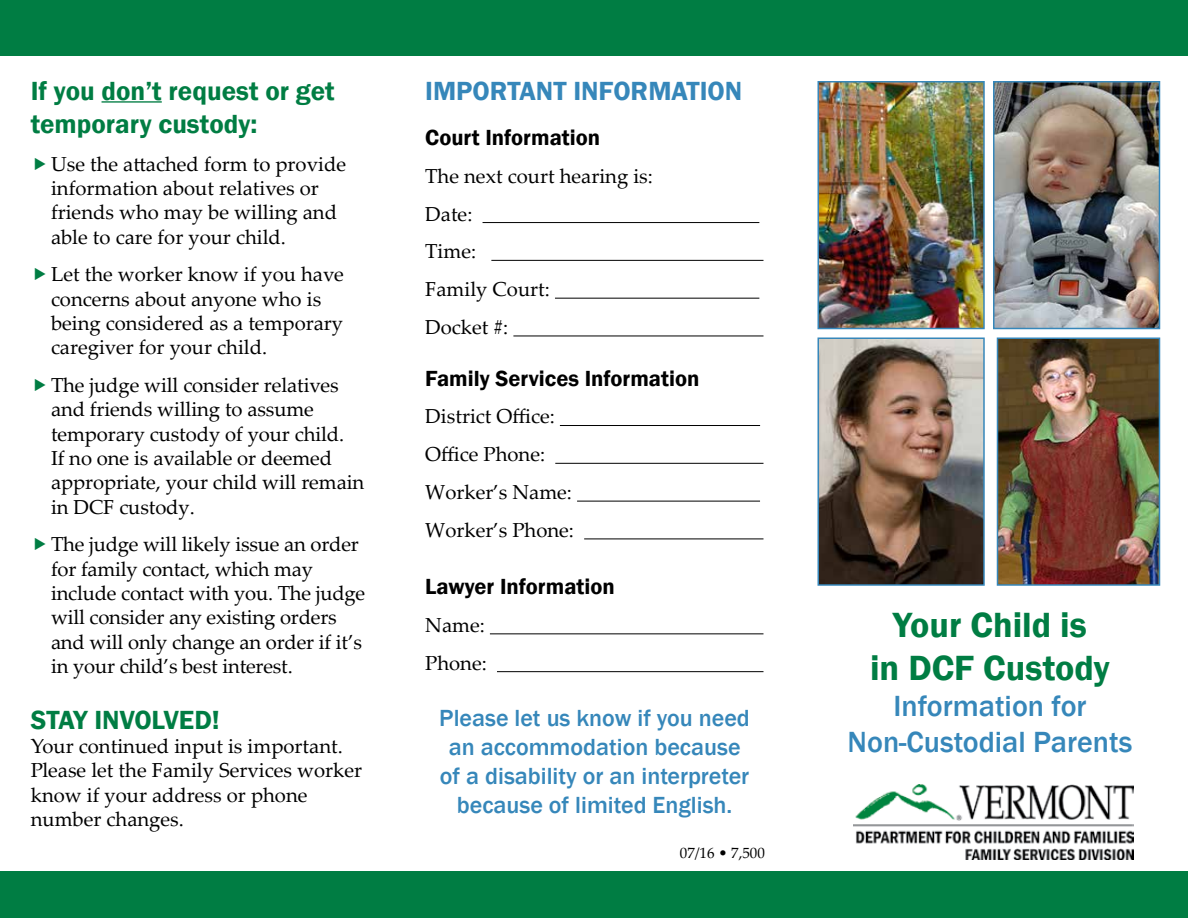
<style>
.page{position:relative;width:1188px;height:918px;background:#fff}
.page>*{position:absolute;margin:0;border:0;box-sizing:border-box;transform-origin:0 0}
.t1{font:600 36px/43.2px "Franklin Gothic";color:#007d43;text-align:center}
.t2{font:500 30px/36px "Franklin Gothic";color:#3687ba;text-align:center}
.t3{font:600 27px/33px "Franklin Gothic";color:#007d43}
.t4{font:600 27px "Franklin Gothic";color:#3687ba}
.t5{font:500 24px/28.8px "Franklin Gothic";color:#3687ba;text-align:center}
.t6{font:600 22.5px "Franklin Gothic";color:#000}
.t7{font:20.25px/24.3px "Palatino Linotype";color:#000}
.t8{font:15px "Palatino Linotype";color:#000}
</style>
<div class="page">
<hr style="left:102px;top:101px;width:60px;height:2px;background:#007d43">
<div style="left:0;top:871px;width:1188px;height:47px;background:#007d43"></div>
<div style="left:0;top:0;width:1188px;height:55px;background:#007d43"></div>
<hr style="left:483px;top:222px;width:276px;height:1px;background:#000">
<hr style="left:491px;top:260px;width:272px;height:1px;background:#000">
<hr style="left:555px;top:298px;width:204px;height:1px;background:#000">
<hr style="left:513px;top:336px;width:251px;height:1px;background:#000">
<hr style="left:560px;top:425px;width:200px;height:1px;background:#000">
<hr style="left:555px;top:463px;width:209px;height:1px;background:#000">
<hr style="left:577px;top:501px;width:183px;height:1px;background:#000">
<hr style="left:584px;top:539px;width:180px;height:1px;background:#000">
<hr style="left:490px;top:633px;width:273px;height:1px;background:#000">
<hr style="left:497px;top:671px;width:267px;height:1px;background:#000">
<img style="left:821px;top:84px;width:161px;height:242px">
<div style="left:818px;top:81px;width:167px;height:248px;border:2px solid #3687ba"></div>
<img style="left:996px;top:84px;width:161px;height:242px">
<div style="left:993px;top:81px;width:167px;height:248px;border:2px solid #3687ba"></div>
<img style="left:1000px;top:341px;width:157px;height:242px">
<div style="left:997px;top:338px;width:163px;height:248px;border:2px solid #3687ba"></div>
<img style="left:853px;top:785px;width:281px;height:75px">
<img style="left:821px;top:341px;width:161px;height:242px">
<div style="left:818px;top:338px;width:167px;height:248px;border:2px solid #3687ba"></div>
<h3 class="t3" style="left:31px;top:75px;width:306px">If you don’t request or get temporary custody:</h3>
<p class="t7" style="left:51px;top:151px;width:297px">Use the attached form to provide information about relatives or friends who may be willing and able to care for your child.</p>
<p class="t7" style="left:51px;top:262px;width:294px">Let the worker know if you have concerns about anyone who is being considered as a temporary caregiver for your child.</p>
<p class="t7" style="left:51px;top:372px;width:315px">The judge will consider relatives and friends willing to assume temporary custody of your child.<br>If no one is available or deemed appropriate, your child will remain in DCF custody.</p>
<p class="t7" style="left:51px;top:532px;width:316px">The judge will likely issue an order for family contact, which may include contact with you. The judge will consider any existing orders and will only change an order if it’s in your child’s best interest.</p>
<h3 class="t3" style="left:31px;top:704px;width:191px">STAY INVOLVED!</h3>
<p class="t7" style="left:31px;top:733px;width:333px">Your continued input is important.<br>Please let the Family Services worker know if your address or phone number changes.</p>
<h3 class="t4" style="left:425px;top:74px;width:319px">IMPORTANT INFORMATION</h3>
<p class="t6" style="left:425px;top:124px;width:176px">Court Information</p>
<p class="t7" style="left:425px;top:156px;width:229px;line-height:37.8px">The next court hearing is:<br>Date:<br>Time:<br>Family Court:<br>Docket #:</p>
<p class="t6" style="left:425px;top:364px;width:276px">Family Services Information</p>
<p class="t7" style="left:425px;top:397px;width:150px;line-height:37.8px">District Office:<br>Office Phone:<br>Worker’s Name:<br>Worker’s Phone:</p>
<p class="t6" style="left:425px;top:573px;width:191px">Lawyer Information</p>
<p class="t7" style="left:425px;top:605px;width:63px;line-height:37.8px">Name:<br>Phone:</p>
<h1 class="t1" style="left:870px;top:604px;width:241px">Your Child is<br>in DCF Custody</h1>
<h2 class="t2" style="left:848px;top:689px;width:286px">Information for<br>Non-Custodial Parents</h2>
<p class="t5" style="left:439px;top:704px;width:312px">Please let us know if you need an accommodation because of a disability or an interpreter because of limited English.</p>
<p class="t8" style="left:680px;top:842px;width:87px">07/16 • 7,500</p>
</div>
